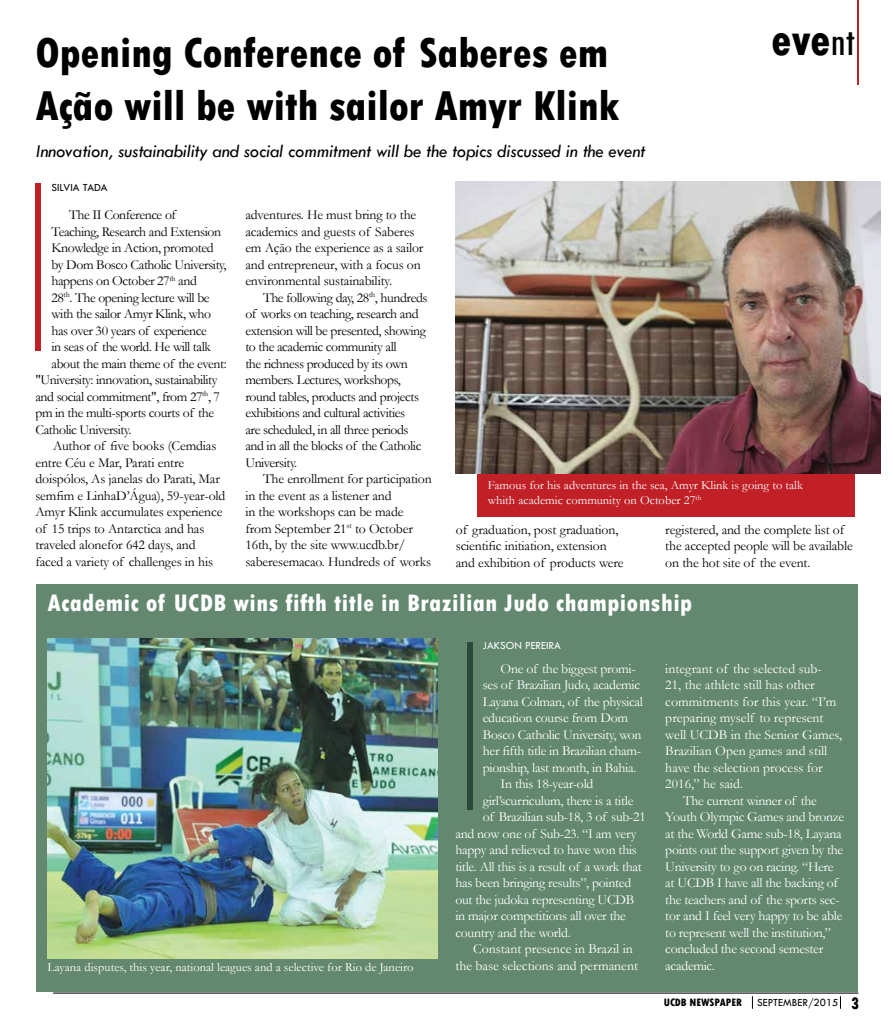
<style>
.page{position:relative;width:893px;height:1028px;background:#fff}
.page>*{position:absolute;margin:0;border:0;box-sizing:border-box;transform-origin:0 0}
.t1{font:800 condensed 47.12px "Tw Cen";color:#000}
.t2{font:800 condensed 43.75px/52.5px "Tw Cen";color:#000}
.t3{font:800 condensed 25px "Tw Cen";letter-spacing:.02em;color:#fff}
.t4{font:italic 18.75px "Tw Cen";letter-spacing:-.01em;color:#000}
.t5{font:13.75px "Garamond";letter-spacing:-.02em;color:#fff}
.t6{font:13.75px/16.5px "Garamond";letter-spacing:-.01em;color:#000}
.t7{font:13.75px/16.5px "Garamond";letter-spacing:-.03em;color:#000}
.t8{font:13.75px "Garamond";color:#fff}
.t9{font:12.5px/15px "Garamond";color:#fff}
.t10{font:11.25px "Tw Cen";color:#000}
.t11{font:11.25px "Tw Cen";color:#fff}
.t12{font:800 condensed 11.25px "Tw Cen";color:#000}
.s1{font-weight:400;font-size:41.5px}
.s2{font-weight:800;font-stretch:condensed;font-size:17.5px}
</style>
<div class="page">
<div style="left:36px;top:584px;width:821px;height:407px;background:#63886f"></div>
<div style="left:478px;top:400px;width:377px;height:117px;background:#c02026"></div>
<hr style="left:857px;top:0;width:1px;height:85px;background:#c02026">
<div style="left:36px;top:183px;width:5px;height:168px;background:#c02026"></div>
<img style="left:456px;top:181px;width:425px;height:292px">
<img style="left:48px;top:638px;width:390px;height:320px">
<div style="left:467px;top:641px;width:5px;height:168px;background:#2a4a3b"></div>
<svg style="left:752px;top:996px;width:1px;height:12px"></svg>
<svg style="left:840px;top:996px;width:1px;height:12px"></svg>
<hr style="left:53px;top:992px;width:805px;height:1px;background:#000">
<h2 class="t2" style="left:35px;top:27px;width:586px">Opening Conference of Saberes em<br>Ação will be with sailor Amyr Klink</h2>
<h3 class="t4" style="left:35px;top:140px;width:611px">Innovation, sustainability and social commitment will be the topics discussed in the event</h3>
<p class="t10" style="left:52px;top:180px;width:58px">SILVIA TADA</p>
<h1 class="t1" style="left:772px;top:12px;width:85px">eve<span class="s1">nt</span></h1>
<p class="t7" style="left:69px;top:206px;width:108px">The II Conference of</p>
<p class="t7" style="left:52px;top:223px;width:171px">Teaching, Research and Extension</p>
<p class="t7" style="left:52px;top:239px;width:164px">Knowledge in Action, promoted</p>
<p class="t7" style="left:52px;top:256px;width:176px">by Dom Bosco Catholic University,</p>
<p class="t7" style="left:52px;top:272px;width:147px">happens on October 27<sup>th</sup> and</p>
<p class="t7" style="left:52px;top:289px;width:160px">28<sup>th</sup>. The opening lecture will be</p>
<p class="t7" style="left:52px;top:305px;width:161px">with the sailor Amyr Klink, who</p>
<p class="t7" style="left:52px;top:322px;width:157px">has over 30 years of experience</p>
<p class="t7" style="left:52px;top:338px;width:161px">in seas of the world. He will talk</p>
<p class="t7" style="left:52px;top:355px;width:177px">about the main theme of the event:</p>
<p class="t7" style="left:35px;top:371px;width:184px">"University: innovation, sustainability</p>
<p class="t7" style="left:35px;top:388px;width:186px">and social commitment", from 27<sup>th</sup>, 7</p>
<p class="t7" style="left:35px;top:404px;width:180px">pm in the multi-sports courts of the</p>
<p class="t7" style="left:35px;top:421px;width:97px">Catholic University.</p>
<p class="t6" style="left:53px;top:437px;width:165px">Author of five books (Cemdias</p>
<p class="t6" style="left:35px;top:454px;width:150px">entre Céu e Mar, Parati entre</p>
<p class="t6" style="left:35px;top:470px;width:186px">doispólos, As janelas do Parati, Mar</p>
<p class="t6" style="left:35px;top:487px;width:191px">semfim e LinhaD’Água), 59-year-old</p>
<p class="t6" style="left:35px;top:503px;width:188px">Amyr Klink accumulates experience</p>
<p class="t6" style="left:35px;top:520px;width:170px">of 15 trips to Antarctica and has</p>
<p class="t6" style="left:35px;top:536px;width:162px">traveled alonefor 642 days, and</p>
<p class="t6" style="left:35px;top:553px;width:179px">faced a variety of challenges in his</p>
<p class="t6" style="left:245px;top:206px;width:180px">adventures. He must bring to the academics and guests of Saberes em Ação the experience as a sailor and entrepreneur, with a focus on environmental sustainability.</p>
<p class="t7" style="left:245px;top:289px;width:184px;text-indent:18px">The following day, 28<sup>th</sup>, hundreds of works on teaching, research and extension will be presented, showing to the academic community all<br>the richness produced by its own members. Lectures, workshops, round tables, products and projects exhibitions and cultural activities<br>are scheduled, in all three periods and in all the blocks of the Catholic<br>University.</p>
<p class="t6" style="left:245px;top:470px;width:188px;text-indent:18px">The enrollment for participation in the event as a listener and<br>in the workshops can be made from September 21<sup>st</sup> to October<br>16th, by the site www.ucdb.br/ saberesemacao. Hundreds of works</p>
<p class="t9" style="left:488px;top:477px;width:317px">Famous for his adventures in the sea, Amyr Klink is going to talk whith academic community on October 27<sup>th</sup></p>
<p class="t6" style="left:456px;top:520px;width:169px">of graduation, post graduation, scientific initiation, extension and exhibition of products were</p>
<p class="t6" style="left:665px;top:520px;width:189px">registered, and the complete list of the accepted people will be available on the hot site of the event.</p>
<h3 class="t3" style="left:48px;top:588px;width:646px">Academic of UCDB wins fifth title in Brazilian Judo championship</h3>
<p class="t9" style="left:48px;top:959px;width:367px">Layana disputes, this year, national leagues and a selective for Rio de Janeiro</p>
<p class="t11" style="left:483px;top:639px;width:80px">JAKSON PEREIRA</p>
<p class="t5" style="left:500px;top:659px;width:137px">One of the biggest promi-</p>
<p class="t5" style="left:483px;top:675px;width:159px">ses of Brazilian Judo, academic</p>
<p class="t5" style="left:483px;top:692px;width:162px">Layana Colman, of the physical</p>
<p class="t5" style="left:483px;top:708px;width:147px">education course from Dom</p>
<p class="t5" style="left:483px;top:725px;width:160px">Bosco Catholic University, won</p>
<p class="t5" style="left:483px;top:741px;width:160px">her fifth title in Brazilian cham-</p>
<p class="t5" style="left:483px;top:758px;width:155px">pionship, last month, in Bahia.</p>
<p class="t5" style="left:500px;top:774px;width:94px">In this 18-year-old</p>
<p class="t5" style="left:483px;top:791px;width:152px">girl’scurriculum, there is a title</p>
<p class="t5" style="left:483px;top:807px;width:165px">of Brazilian sub-18, 3 of sub-21</p>
<p class="t5" style="left:455px;top:824px;width:183px">and now one of Sub-23. “I am very</p>
<p class="t5" style="left:455px;top:840px;width:183px">happy and relieved to have won this</p>
<p class="t5" style="left:455px;top:857px;width:188px">title. All this is a result of a work that</p>
<p class="t5" style="left:455px;top:873px;width:177px">has been bringing results”, pointed</p>
<p class="t5" style="left:455px;top:890px;width:180px">out the judoka representing UCDB</p>
<p class="t5" style="left:455px;top:906px;width:172px">in major competitions all over the</p>
<p class="t5" style="left:455px;top:923px;width:117px">country and the world.</p>
<p class="t8" style="left:473px;top:939px;width:161px">Constant presence in Brazil in</p>
<p class="t8" style="left:455px;top:956px;width:184px">the base selections and permanent</p>
<p class="t8" style="left:665px;top:659px;width:158px">integrant of the selected sub-</p>
<p class="t8" style="left:665px;top:675px;width:151px">21, the athlete still has other</p>
<p class="t8" style="left:665px;top:692px;width:173px">commitments for this year. “I’m</p>
<p class="t8" style="left:665px;top:708px;width:160px">preparing myself to represent</p>
<p class="t8" style="left:665px;top:725px;width:178px">well UCDB in the Senior Games,</p>
<p class="t8" style="left:665px;top:741px;width:164px">Brazilian Open games and still</p>
<p class="t8" style="left:665px;top:758px;width:159px">have the selection process for</p>
<p class="t8" style="left:665px;top:774px;width:79px">2016,” he said.</p>
<p class="t5" style="left:683px;top:791px;width:135px">The current winner of the</p>
<p class="t5" style="left:665px;top:807px;width:180px">Youth Olympic Games and bronze</p>
<p class="t5" style="left:665px;top:824px;width:178px">at the World Game sub-18, Layana</p>
<p class="t5" style="left:665px;top:840px;width:180px">points out the support given by the</p>
<p class="t5" style="left:665px;top:857px;width:170px">University to go on racing. “Here</p>
<p class="t5" style="left:665px;top:873px;width:174px">at UCDB I have all the backing of</p>
<p class="t5" style="left:665px;top:890px;width:176px">the teachers and of the sports sec-</p>
<p class="t5" style="left:665px;top:906px;width:179px">tor and I feel very happy to be able</p>
<p class="t5" style="left:665px;top:923px;width:167px">to represent well the institution,”</p>
<p class="t5" style="left:665px;top:939px;width:159px">concluded the second semester</p>
<p class="t5" style="left:665px;top:956px;width:51px">academic.</p>
<p class="t12" style="left:664px;top:995px;width:80px">UCDB NEWSPAPER</p>
<p class="t10" style="left:757px;top:995px;width:104px">SEPTEMBER/2015 <span class="s2">3</span></p>
</div>
